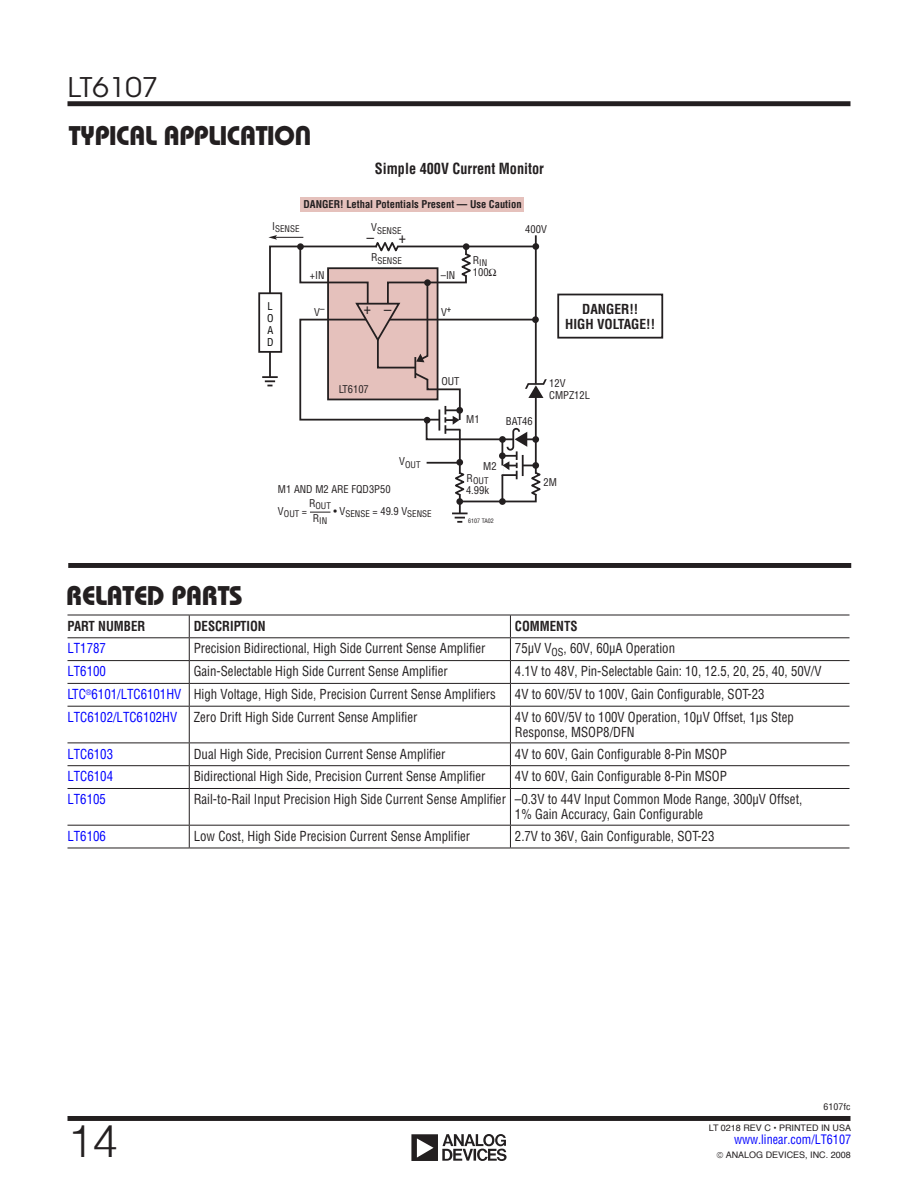
<style>
.page{position:relative;width:918px;height:1188px;background:#fff}
.page>*{position:absolute;margin:0;border:0;box-sizing:border-box;transform-origin:0 0}
.t1{font:300 45px "Helvetica";color:#231f20}
.t2{font:27px "Linear Bauhaus";letter-spacing:-.02em;color:#231f20}
.t3{font:27px "Avant Garde";color:#231f20;scale:1.1 1}
.t4{font:700 15px "Linear Helv Cond";color:#231f20;scale:.95 1}
.t5{font:13.5px/15px "Linear Helv Cond";color:#231f20;scale:.95 1}
.t6{font:13.5px "Linear Helv Cond";color:#00f;scale:.95 1}
.t7{font:700 13.5px "Linear Helv Cond";color:#231f20;scale:.95 1}
.t8{font:700 13.5px/15px "Linear Helv Cond";color:#231f20;text-align:center}
.t9{font:12.75px "Linear Helv Cond";color:#00f;scale:.95 1}
.t10{font:10.5px/12px "Linear Helv Cond";color:#231f20}
.t11{font:700 10.5px "Linear Helv Cond";color:#231f20}
.t12{font:10.5px/12px "Linear Helv Cond";color:#000;text-align:justify}
.t13{font:9px/15px "Linear Helv Cond";color:#231f20;text-align:center}
.t14{font:9px "Helvetica";color:#231f20}
.t15{font:9px "Linear Helv Cond";color:#231f20;scale:1.1 1}
.t16{font:6px "Linear Helv Cond";color:#231f20}
.s1{color:#00f}
</style>
<div class="page">
<div style="left:68px;top:101px;width:782px;height:5px;background:#231f20"></div>
<div style="left:68px;top:1116px;width:782px;height:5px;background:#231f20"></div>
<svg style="left:411px;top:1134px;width:96px;height:27px"></svg>
<hr style="left:68px;top:615px;width:121px;height:1px;background:#231f20">
<hr style="left:189px;top:615px;width:321px;height:1px;background:#231f20">
<hr style="left:510px;top:615px;width:340px;height:1px;background:#231f20">
<hr style="left:68px;top:637px;width:121px;height:1px;background:#231f20">
<hr style="left:189px;top:637px;width:321px;height:1px;background:#231f20">
<hr style="left:510px;top:637px;width:340px;height:1px;background:#231f20">
<hr style="left:68px;top:660px;width:121px;height:1px;background:#231f20">
<hr style="left:189px;top:660px;width:321px;height:1px;background:#231f20">
<hr style="left:510px;top:660px;width:340px;height:1px;background:#231f20">
<hr style="left:68px;top:683px;width:121px;height:1px;background:#231f20">
<hr style="left:189px;top:683px;width:321px;height:1px;background:#231f20">
<svg style="left:189px;top:615px;width:1px;height:91px"></svg>
<hr style="left:510px;top:683px;width:340px;height:1px;background:#231f20">
<svg style="left:510px;top:615px;width:1px;height:91px"></svg>
<hr style="left:68px;top:706px;width:121px;height:1px;background:#231f20">
<hr style="left:189px;top:706px;width:321px;height:1px;background:#231f20">
<hr style="left:189px;top:707px;width:1px;height:36px;background:#231f20">
<hr style="left:510px;top:706px;width:340px;height:1px;background:#231f20">
<hr style="left:510px;top:707px;width:1px;height:36px;background:#231f20">
<hr style="left:68px;top:743px;width:121px;height:1px;background:#231f20">
<hr style="left:189px;top:743px;width:321px;height:1px;background:#231f20">
<hr style="left:510px;top:743px;width:340px;height:1px;background:#231f20">
<hr style="left:68px;top:765px;width:121px;height:1px;background:#231f20">
<hr style="left:189px;top:765px;width:321px;height:1px;background:#231f20">
<svg style="left:189px;top:743px;width:1px;height:45px"></svg>
<hr style="left:510px;top:765px;width:340px;height:1px;background:#231f20">
<svg style="left:510px;top:743px;width:1px;height:45px"></svg>
<hr style="left:68px;top:788px;width:121px;height:1px;background:#231f20">
<hr style="left:189px;top:788px;width:321px;height:1px;background:#231f20">
<hr style="left:189px;top:789px;width:1px;height:36px;background:#231f20">
<hr style="left:510px;top:788px;width:340px;height:1px;background:#231f20">
<hr style="left:510px;top:789px;width:1px;height:36px;background:#231f20">
<hr style="left:68px;top:825px;width:121px;height:1px;background:#231f20">
<hr style="left:189px;top:825px;width:321px;height:1px;background:#231f20">
<svg style="left:189px;top:826px;width:1px;height:22px"></svg>
<hr style="left:510px;top:825px;width:340px;height:1px;background:#231f20">
<svg style="left:510px;top:826px;width:1px;height:22px"></svg>
<hr style="left:68px;top:848px;width:121px;height:1px;background:#231f20">
<hr style="left:189px;top:848px;width:321px;height:1px;background:#231f20">
<hr style="left:510px;top:848px;width:340px;height:1px;background:#231f20">
<div style="left:68px;top:563px;width:783px;height:5px;background:#231f20"></div>
<div style="left:258px;top:292px;width:24px;height:61px;border:2px solid #231f20"></div>
<div style="left:301px;top:197px;width:223px;height:15px;background:#e5c1bc"></div>
<div style="left:557px;top:294px;width:106px;height:45px;border:2px solid #231f20"></div>
<svg style="left:262px;top:235px;width:285px;height:288px"></svg>
<h2 class="t3" style="left:68px;top:70px;width:84px">LT6107</h2>
<h2 class="t2" style="left:69px;top:119px;width:244px">TYPICAL APPLICATION</h2>
<p class="t4" style="left:375px;top:159px;width:179px">Simple 400V Current Monitor</p>
<p class="t11" style="left:303px;top:198px;width:220px">DANGER! Lethal Potentials Present — Use Caution</p>
<p class="t13" style="left:272px;top:221px;width:29px"><sup>I</sup>SENSE</p>
<p class="t12" style="left:267px;top:300px;width:8px">L O A D</p>
<p class="t13" style="left:371px;top:223px;width:32px"><sup>V</sup>SENSE</p>
<p class="t13" style="left:371px;top:253px;width:32px"><sup>R</sup>SENSE</p>
<p class="t10" style="left:310px;top:269px;width:16px">+IN</p>
<p class="t10" style="left:441px;top:269px;width:16px">–IN</p>
<p class="t10" style="left:314px;top:307px;width:12px">V<sup>–</sup></p>
<p class="t10" style="left:441px;top:307px;width:12px">V<sup>+</sup></p>
<p class="t13" style="left:473px;top:255px;width:16px"><sup>R</sup>IN</p>
<p class="t10" style="left:473px;top:266px;width:25px">100Ω</p>
<p class="t10" style="left:525px;top:223px;width:23px">400V</p>
<p class="t8" style="left:565px;top:301px;width:92px">DANGER!!<br>HIGH VOLTAGE!!</p>
<p class="t10" style="left:339px;top:383px;width:32px">LT6107</p>
<p class="t10" style="left:441px;top:375px;width:20px">OUT</p>
<p class="t10" style="left:466px;top:413px;width:15px">M1</p>
<p class="t10" style="left:506px;top:415px;width:28px">BAT46</p>
<p class="t10" style="left:549px;top:377px;width:42px">12V<br>CMPZ12L</p>
<p class="t10" style="left:278px;top:483px;width:114px">M1 AND M2 ARE FQD3P50</p>
<p class="t13" style="left:399px;top:457px;width:23px"><sup>V</sup>OUT</p>
<p class="t13" style="left:309px;top:499px;width:23px"><sup>R</sup>OUT<br><sup>R</sup>IN</p>
<p class="t13" style="left:278px;top:507px;width:31px"><sup>V</sup>OUT <sup>=</sup></p>
<p class="t13" style="left:333px;top:507px;width:100px"><sup>•</sup> <sup>V</sup>SENSE <sup>=</sup> <sup>49.9</sup> <sup>V</sup>SENSE</p>
<p class="t10" style="left:483px;top:460px;width:15px">M2</p>
<p class="t13" style="left:467px;top:473px;width:23px"><sup>R</sup>OUT</p>
<p class="t10" style="left:466px;top:484px;width:25px">4.99k</p>
<p class="t16" style="left:468px;top:517px;width:27px">6107 TA02</p>
<p class="t10" style="left:544px;top:476px;width:15px">2M</p>
<h2 class="t2" style="left:66px;top:579px;width:178px">RELATED PARTS</h2>
<p class="t7" style="left:68px;top:618px;width:83px">PART NUMBER</p>
<p class="t7" style="left:194px;top:618px;width:77px">DESCRIPTION</p>
<p class="t7" style="left:515px;top:618px;width:68px">COMMENTS</p>
<p class="t6" style="left:68px;top:640px;width:42px">LT1787</p>
<p class="t5" style="left:194px;top:641px;width:309px">Precision Bidirectional, High Side Current Sense Amplifier</p>
<p class="t5" style="left:515px;top:641px;width:170px">75µV V<sub>OS</sub>, 60V, 60µA Operation</p>
<p class="t6" style="left:68px;top:663px;width:42px">LT6100</p>
<p class="t5" style="left:194px;top:664px;width:269px">Gain-Selectable High Side Current Sense Amplifier</p>
<p class="t5" style="left:515px;top:664px;width:324px">4.1V to 48V, Pin-Selectable Gain: 10, 12.5, 20, 25, 40, 50V/V</p>
<p class="t5" style="left:68px;top:687px;width:452px"><span class="s1">LTC</span><sup>®</sup><span class="s1">6101/LTC6101HV</span> High Voltage, High Side, Precision Current Sense Amplifiers</p>
<p class="t5" style="left:515px;top:687px;width:264px">4V to 60V/5V to 100V, Gain Configurable, SOT-23</p>
<p class="t5" style="left:67px;top:709px;width:370px"><span class="s1">LTC6102/LTC6102HV</span> Zero Drift High Side Current Sense Amplifier</p>
<p class="t5" style="left:515px;top:709px;width:295px">4V to 60V/5V to 100V Operation, 10µV Offset, 1µs Step<br>Response, MSOP8/DFN</p>
<p class="t6" style="left:67px;top:745px;width:50px">LTC6103</p>
<p class="t5" style="left:194px;top:746px;width:267px">Dual High Side, Precision Current Sense Amplifier</p>
<p class="t5" style="left:515px;top:746px;width:225px">4V to 60V, Gain Configurable 8-Pin MSOP</p>
<p class="t6" style="left:67px;top:768px;width:50px">LTC6104</p>
<p class="t5" style="left:194px;top:769px;width:309px">Bidirectional High Side, Precision Current Sense Amplifier</p>
<p class="t5" style="left:515px;top:769px;width:225px">4V to 60V, Gain Configurable 8-Pin MSOP</p>
<p class="t6" style="left:67px;top:791px;width:42px">LT6105</p>
<p class="t5" style="left:515px;top:792px;width:304px;text-indent:-321px">Rail-to-Rail Input Precision High Side Current Sense Amplifier –0.3V to 44V Input Common Mode Range, 300µV Offset,<br>1% Gain Accuracy, Gain Configurable</p>
<p class="t6" style="left:67px;top:828px;width:42px">LT6106</p>
<p class="t5" style="left:194px;top:828px;width:292px">Low Cost, High Side Precision Current Sense Amplifier</p>
<p class="t5" style="left:515px;top:828px;width:212px">2.7V to 36V, Gain Configurable, SOT-23</p>
<h1 class="t1" style="left:68px;top:1103px;width:52px">14</h1>
<p class="t15" style="left:824px;top:1102px;width:26px">6107fc</p>
<p class="t14" style="left:709px;top:1120px;width:144px">LT 0218 REV C • PRINTED IN USA</p>
<p class="t9" style="left:734px;top:1131px;width:125px">www.linear.com/LT6107</p>
<p class="t14" style="left:726px;top:1147px;width:127px">ANALOG DEVICES, INC. 2008</p>
</div>
